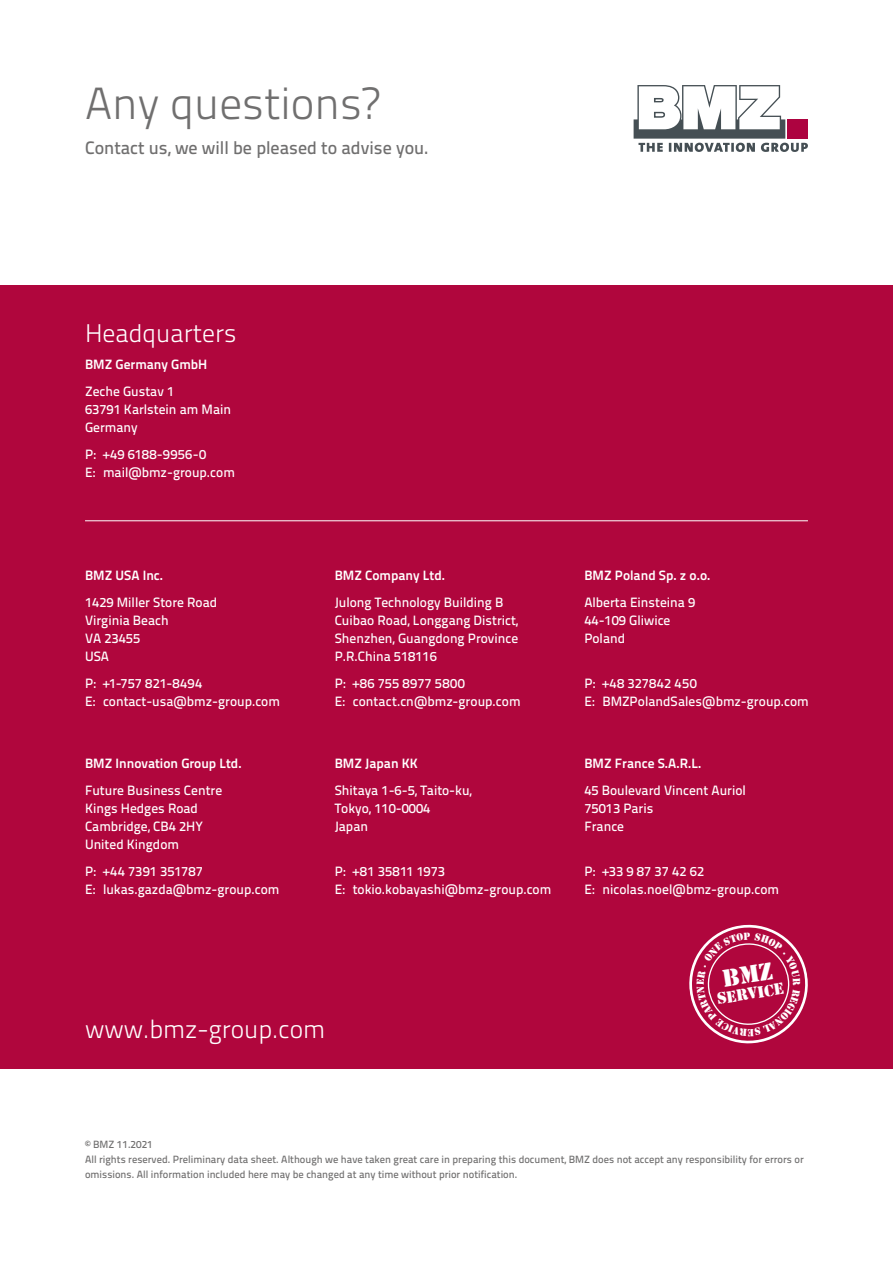
<style>
.page{position:relative;width:893px;height:1263px;background:#fff}
.page>*{position:absolute;margin:0;border:0;box-sizing:border-box;transform-origin:0 0}
.t1{font:300 45px "Titillium Text 22 L";color:#706f6f}
.t2{font:300 25.5px "Titillium Text 22 L";color:#fff}
.t3{font:500 18px "Titillium Text 22 L";color:#706f6f}
.t4{font:700 15.15px "Stencil Std";color:#fff}
.t5{font:500 13.5px/18px "Titillium Text 22 L";color:#fff}
.t6{font:700 13.5px "Titillium Text 22 L";color:#fff}
.t7{font:500 10.5px/15px "Titillium Text 22 L";color:#706f6f}
</style>
<div class="page">
<div style="left:0;top:285px;width:893px;height:783px;background:#b0063d"></div>
<svg style="left:634px;top:85px;width:174px;height:67px"></svg>
<hr style="left:85px;top:520px;width:723px;height:1px;background:#fff">
<svg style="left:689px;top:924px;width:119px;height:120px"></svg>
<h1 class="t1" style="left:85px;top:70px;width:296px">Any questions?</h1>
<h3 class="t3" style="left:85px;top:134px;width:345px">Contact us, we will be pleased to advise you.</h3>
<h2 class="t2" style="left:85px;top:315px;width:153px">Headquarters</h2>
<p class="t6" style="left:85px;top:354px;width:124px">BMZ Germany GmbH</p>
<p class="t5" style="left:85px;top:382px;width:148px">Zeche Gustav 1<br>63791 Karlstein am Main<br>Germany</p>
<p class="t5" style="left:85px;top:445px;width:151px">P: +49 6188-9956-0<br>E: mail@bmz-group.com</p>
<p class="t6" style="left:85px;top:565px;width:80px">BMZ USA Inc.</p>
<p class="t5" style="left:85px;top:592px;width:134px">1429 Miller Store Road<br>Virginia Beach<br>VA 23455<br>USA</p>
<p class="t5" style="left:85px;top:673px;width:196px">P: +1-757 821-8494<br>E: contact-usa@bmz-group.com</p>
<p class="t6" style="left:85px;top:753px;width:158px">BMZ Innovation Group Ltd.</p>
<p class="t5" style="left:85px;top:780px;width:139px">Future Business Centre<br>Kings Hedges Road<br>Cambridge, CB4 2HY<br>United Kingdom</p>
<p class="t5" style="left:85px;top:861px;width:196px">P: +44 7391 351787<br>E: lukas.gazda@bmz-group.com</p>
<p class="t6" style="left:335px;top:565px;width:112px">BMZ Company Ltd.</p>
<p class="t5" style="left:335px;top:592px;width:185px">Julong Technology Building B<br>Cuibao Road, Longgang District,<br>Shenzhen, Guangdong Province<br>P.R.China 518116</p>
<p class="t5" style="left:335px;top:673px;width:187px">P: +86 755 8977 5800<br>E: contact.cn@bmz-group.com</p>
<p class="t6" style="left:335px;top:753px;width:85px">BMZ Japan KK</p>
<p class="t5" style="left:335px;top:780px;width:139px">Shitaya 1-6-5, Taito-ku,<br>Tokyo, 110-0004<br>Japan</p>
<p class="t5" style="left:335px;top:861px;width:218px">P: +81 35811 1973<br>E: tokio.kobayashi@bmz-group.com</p>
<h2 class="t2" style="left:85px;top:1010px;width:242px">www.bmz-group.com</h2>
<p class="t6" style="left:584px;top:565px;width:128px">BMZ Poland Sp. z o.o.</p>
<p class="t5" style="left:584px;top:592px;width:112px">Alberta Einsteina 9<br>44-109 Gliwice<br>Poland</p>
<p class="t5" style="left:584px;top:673px;width:226px">P: +48 327842 450<br>E: BMZPolandSales@bmz-group.com</p>
<p class="t6" style="left:584px;top:753px;width:119px">BMZ France S.A.R.L.</p>
<p class="t5" style="left:584px;top:780px;width:163px">45 Boulevard Vincent Auriol<br>75013 Paris<br>France</p>
<p class="t5" style="left:584px;top:861px;width:196px">P: +33 9 87 37 42 62<br>E: nicolas.noel@bmz-group.com</p>
<p class="t4" style="left:716px;top:989px;width:69px;rotate:-9deg">SERVICE</p>
<p class="t7" style="left:85px;top:1136px;width:720px">© BMZ 11.2021<br>All rights reserved. Preliminary data sheet. Although we have taken great care in preparing this document, BMZ does not accept any responsibility for errors or omissions. All information included here may be changed at any time without prior notification.</p>
</div>
